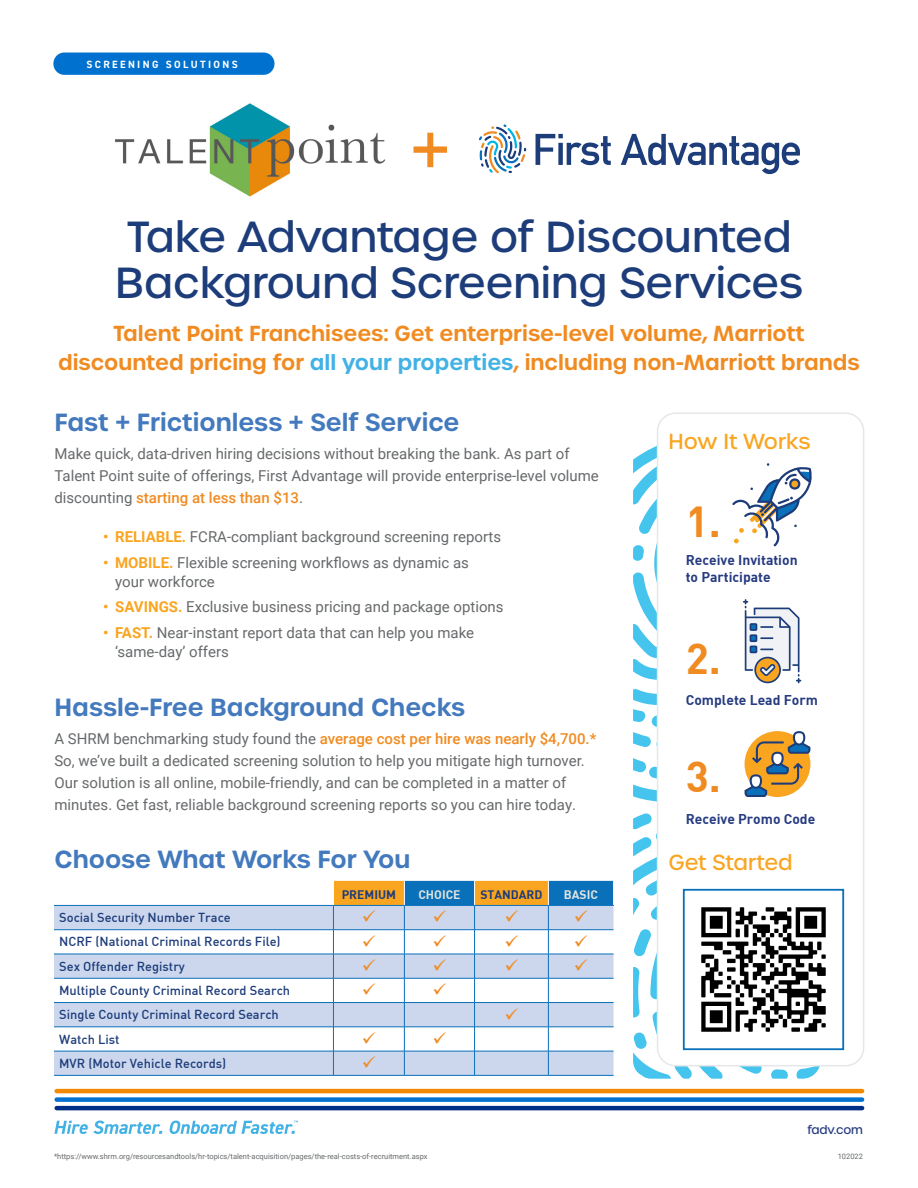
<style>
.page{position:relative;width:918px;height:1188px;background:#fff}
.page>*{position:absolute;margin:0;border:0;box-sizing:border-box;transform-origin:0 0}
.t1{font:42.45px "DIN Bold";color:#f08b21}
.t2{font:500 42px/46.5px "Urbane";color:#1d3c7a}
.t3{font:600 24px "Urbane";color:#4379bd}
.t4{font:600 21px/28.5px "Urbane";color:#f08b21;text-align:center}
.t5{font:500 21px "Urbane";color:#f9a520}
.t6{font:15px/21.9px "Roboto";color:#66696b}
.t7{font:13.95px/17.9px "DIN Bold";color:#253a80}
.t8{font:500 12.75px "DIN";color:#1d3c7a}
.t9{font:12.15px "DIN Bold";color:#1d3c7a}
.t10{font:12.15px "DIN Bold";color:#e2e4e2}
.t11{font:500 11.85px "Urbane";letter-spacing:-.005em;color:#263b80}
.t12{font:700 10.5px "DIN2014";letter-spacing:.225em;color:#fff}
.t13{font:7.5px "Roboto";color:#66696b}
.s1{color:#42b1e4}
.s2{font-weight:500;color:#f08b21}
.s3{font-weight:700;color:#f9a520}
</style>
<div class="page">
<svg style="left:479px;top:124px;width:47px;height:49px"></svg>
<svg style="left:536px;top:134px;width:75px;height:31px"></svg>
<svg style="left:621px;top:134px;width:179px;height:40px"></svg>
<svg style="left:54px;top:906px;width:279px;height:169px;fill:#ccd7ed"></svg>
<hr style="left:54px;top:905px;width:279px;height:1px;background:#0970b9">
<hr style="left:54px;top:929px;width:279px;height:1px;background:#0970b9">
<hr style="left:54px;top:954px;width:279px;height:1px;background:#0970b9">
<hr style="left:54px;top:978px;width:279px;height:1px;background:#0970b9">
<hr style="left:54px;top:1002px;width:279px;height:1px;background:#0970b9">
<hr style="left:54px;top:1027px;width:279px;height:1px;background:#0970b9">
<hr style="left:54px;top:1051px;width:279px;height:1px;background:#0970b9">
<hr style="left:54px;top:1075px;width:279px;height:1px;background:#0970b9">
<hr style="left:333px;top:1075px;width:71px;height:1px;background:#0970b9">
<hr style="left:404px;top:1075px;width:71px;height:1px;background:#0970b9">
<hr style="left:475px;top:1075px;width:73px;height:1px;background:#0970b9">
<hr style="left:548px;top:1075px;width:66px;height:1px;background:#0970b9">
<div style="left:53px;top:53px;width:222px;height:22px;background:#0071ce;border-radius:11px"></div>
<hr style="left:57px;top:1089px;width:805px;height:4px;background:#f18a00">
<div style="left:57px;top:1097px;width:805px;height:5px;background:#0071ce"></div>
<hr style="left:57px;top:1106px;width:805px;height:4px;background:#002f87">
<svg style="left:633px;top:413px;width:231px;height:666px"></svg>
<svg style="left:54px;top:1121px;width:108px;height:13px"></svg>
<svg style="left:169px;top:1121px;width:129px;height:13px"></svg>
<img style="left:686px;top:892px;width:155px;height:155px">
<div style="left:683px;top:889px;width:161px;height:161px;border:2px solid #0970b9"></div>
<svg style="left:414px;top:133px;width:33px;height:34px"></svg>
<img style="left:116px;top:104px;width:269px;height:92px">
<svg style="left:333px;top:880px;width:281px;height:195px"></svg>
<p class="t12" style="left:86px;top:57px;width:153px">SCREENING SOLUTIONS</p>
<p class="t2" style="left:115px;top:213px;width:689px">Take Advantage of Discounted<br>Background Screening Services</p>
<p class="t4" style="left:58px;top:319px;width:803px">Talent Point Franchisees: Get enterprise-level volume, Marriott discounted pricing for <span class="s1">all your properties</span>, including non-Marriott brands</p>
<p class="t3" style="left:54px;top:406px;width:407px">Fast + Frictionless + Self Service</p>
<p class="t6" style="left:54px;top:442px;width:546px">Make quick, data-driven hiring decisions without breaking the bank. As part of<br>Talent Point suite of offerings, First Advantage will provide enterprise-level volume discounting <span class="s2">starting at less than $13</span>.</p>
<p class="t6" style="left:103px;top:525px;width:399px"><span class="s3">• RELIABLE.</span> FCRA-compliant background screening reports</p>
<p class="t6" style="left:115px;top:553px;width:355px;line-height:18.9px;text-indent:-12px"><span class="s3">• MOBILE.</span> Flexible screening workflows as dynamic as your workforce</p>
<p class="t6" style="left:103px;top:596px;width:402px"><span class="s3">• SAVINGS.</span> Exclusive business pricing and package options</p>
<p class="t6" style="left:115px;top:623px;width:361px;line-height:18.9px;text-indent:-12px"><span class="s3">• FAST.</span> Near-instant report data that can help you make ‘same-day’ offers</p>
<p class="t3" style="left:54px;top:691px;width:412px">Hassle-Free Background Checks</p>
<p class="t6" style="left:54px;top:727px;width:544px">A SHRM benchmarking study found the <span class="s2">average cost per hire was nearly $4,700.* </span>So, we’ve built a dedicated screening solution to help you mitigate high turnover.<br>Our solution is all online, mobile-friendly, and can be completed in a matter of minutes. Get fast, reliable background screening reports so you can hire today.</p>
<p class="t3" style="left:54px;top:843px;width:358px">Choose What Works For You</p>
<p class="t9" style="left:342px;top:887px;width:56px">PREMIUM</p>
<p class="t10" style="left:418px;top:887px;width:44px">CHOICE</p>
<p class="t9" style="left:480px;top:887px;width:64px">STANDARD</p>
<p class="t10" style="left:564px;top:887px;width:36px">BASIC</p>
<p class="t8" style="left:59px;top:909px;width:173px">Social Security Number Trace</p>
<p class="t8" style="left:59px;top:934px;width:223px">NCRF (National Criminal Records File)</p>
<p class="t8" style="left:59px;top:958px;width:127px">Sex Offender Registry</p>
<p class="t8" style="left:59px;top:982px;width:232px">Multiple County Criminal Record Search</p>
<p class="t8" style="left:59px;top:1007px;width:221px">Single County Criminal Record Search</p>
<p class="t8" style="left:59px;top:1031px;width:62px">Watch List</p>
<p class="t8" style="left:59px;top:1055px;width:169px">MVR (Motor Vehicle Records)</p>
<p class="t5" style="left:669px;top:427px;width:143px">How It Works</p>
<p class="t1" style="left:686px;top:493px;width:37px">1.</p>
<p class="t7" style="left:686px;top:550px;width:113px">Receive Invitation to Participate</p>
<p class="t1" style="left:686px;top:630px;width:37px">2.</p>
<p class="t7" style="left:686px;top:690px;width:134px">Complete Lead Form</p>
<p class="t1" style="left:686px;top:749px;width:37px">3.</p>
<p class="t7" style="left:686px;top:809px;width:131px">Receive Promo Code</p>
<p class="t5" style="left:669px;top:849px;width:126px">Get Started</p>
<p class="t11" style="left:807px;top:1122px;width:57px">fadv.com</p>
<p class="t13" style="left:54px;top:1151px;width:375px">*https://www.shrm.org/resourcesandtools/hr-topics/talent-acquisition/pages/the-real-costs-of-recruitment.aspx</p>
<p class="t13" style="left:838px;top:1151px;width:27px">102022</p>
</div>
